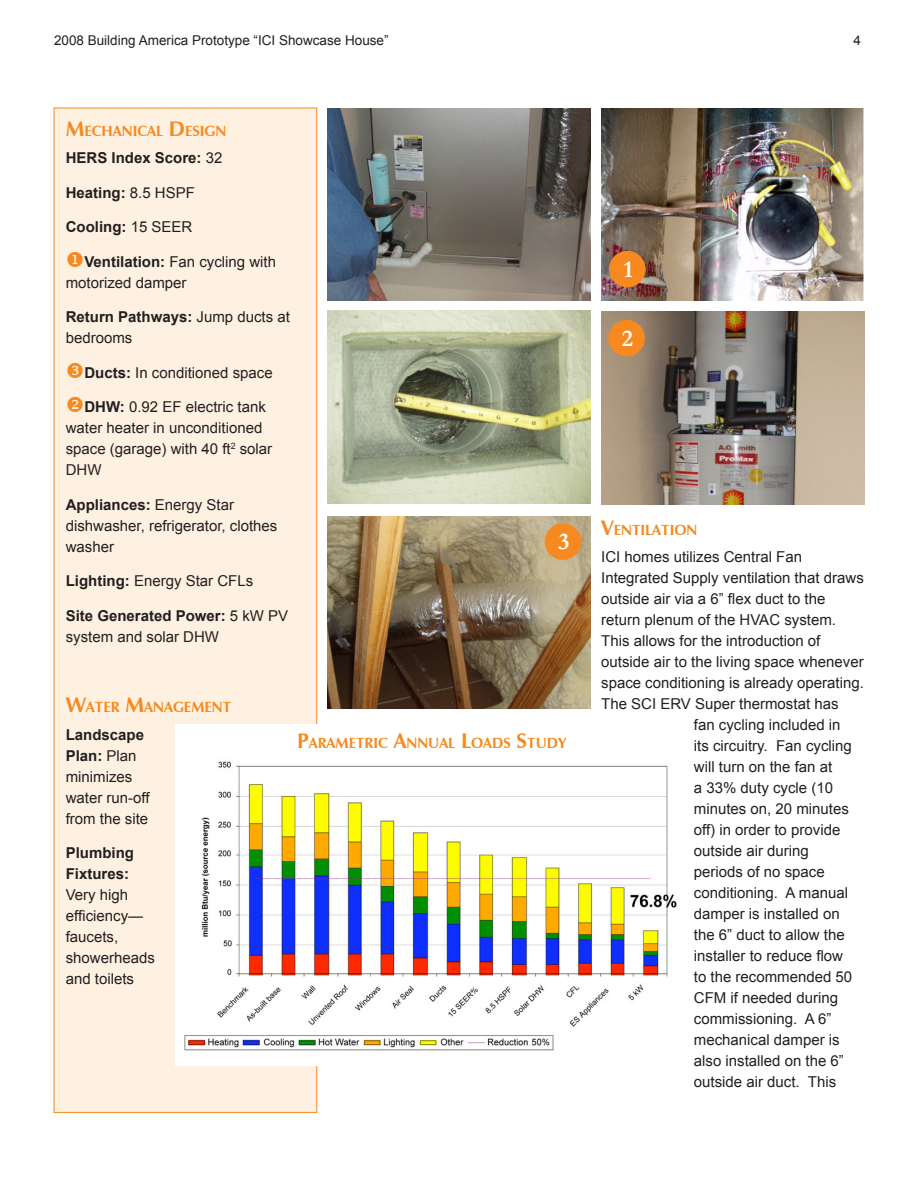
<style>
.page{position:relative;width:918px;height:1188px;background:#fff}
.page>*{position:absolute;margin:0;border:0;box-sizing:border-box;transform-origin:0 0}
.t1{font:700 24px "Garamond";color:#fff}
.t2{font:15px/21px "Arial";color:#231f20}
.t3{font:700 15px "Arial";color:#231f20}
.t4{font:700 14.7px "Zapf Humanist 601 BT";color:#f6891f}
.t5{font:13.5px "Arial";color:#231f20}
.s1{font-size:21px}
.s2{font-weight:400}
.s3{color:#f6891f}
.s4{font-weight:700}
</style>
<div class="page">
<div style="left:54px;top:108px;width:263px;height:1005px;background:#fef1e2;border:1px solid #f6891f"></div>
<div style="left:175px;top:724px;width:512px;height:341px;background:#fff"></div>
<img style="left:327px;top:310px;width:263px;height:193px">
<img style="left:601px;top:312px;width:264px;height:192px">
<img style="left:328px;top:108px;width:262px;height:193px">
<img style="left:601px;top:108px;width:263px;height:193px">
<div style="left:609px;top:251px;width:37px;height:36px;background:#f6891f;border-radius:50%"></div>
<div style="left:608px;top:320px;width:37px;height:37px;background:#f6891f;border-radius:50%"></div>
<img style="left:328px;top:516px;width:263px;height:193px">
<div style="left:545px;top:523px;width:36px;height:37px;background:#f6891f;border-radius:50%"></div>
<img style="left:185px;top:761px;width:492px;height:290px">
<p class="t5" style="left:54px;top:31px;width:336px">2008 Building America Prototype “ICI Showcase House”</p>
<p class="t5" style="left:853px;top:31px;width:9px">4</p>
<p class="t4" style="left:66px;top:122px;width:162px"><span class="s1">M</span>ECHANICAL <span class="s1">D</span>ESIGN</p>
<p class="t3" style="left:66px;top:148px;width:158px">HERS Index Score: <span class="s2">32</span></p>
<p class="t3" style="left:66px;top:183px;width:131px">Heating: <span class="s2">8.5 HSPF</span></p>
<p class="t3" style="left:66px;top:217px;width:128px">Cooling: <span class="s2">15 SEER</span></p>
<p class="t2" style="left:66px;top:251px;width:212px"><span class="s3">◆</span><span class="s4">Ventilation:</span> Fan cycling with motorized damper</p>
<p class="t2" style="left:66px;top:307px;width:226px"><span class="s4">Return Pathways:</span> Jump ducts at bedrooms</p>
<p class="t2" style="left:84px;top:362px;width:190px"><span class="s4">Ducts:</span> In conditioned space</p>
<p class="t2" style="left:66px;top:397px;width:208px"><span class="s3">❖</span><span class="s4">DHW:</span> 0.92 EF electric tank water heater in unconditioned space (garage) with 40 ft<sup>2</sup> solar<br>DHW</p>
<p class="t2" style="left:66px;top:494px;width:213px"><span class="s4">Appliances:</span> Energy Star dishwasher, refrigerator, clothes washer</p>
<p class="t2" style="left:66px;top:571px;width:189px"><span class="s4">Lighting:</span> Energy Star CFLs</p>
<p class="t2" style="left:66px;top:605px;width:224px"><span class="s4">Site Generated Power:</span> 5 kW PV system and solar DHW</p>
<p class="t1" style="left:558px;top:527px;width:13px">3</p>
<p class="t4" style="left:66px;top:698px;width:167px"><span class="s1">W</span>ATER <span class="s1">M</span>ANAGEMENT</p>
<p class="t2" style="left:66px;top:724px;width:85px"><span class="s4">Landscape<br>Plan:</span> Plan minimizes water run-off from the site</p>
<p class="t2" style="left:66px;top:843px;width:91px"><span class="s4">Plumbing<br>Fixtures:<br></span>Very high efficiency— faucets, showerheads and toilets</p>
<p class="t4" style="left:297px;top:734px;width:271px"><span class="s1">P</span>ARAMETRIC <span class="s1">A</span>NNUAL <span class="s1">L</span>OADS <span class="s1">S</span>TUDY</p>
<p class="t1" style="left:623px;top:255px;width:11px">1</p>
<p class="t1" style="left:622px;top:324px;width:13px">2</p>
<p class="t4" style="left:601px;top:520px;width:98px"><span class="s1">V</span>ENTILATION</p>
<p class="t2" style="left:601px;top:547px;width:202px">ICI homes utilizes Central Fan</p>
<p class="t2" style="left:601px;top:568px;width:264px">Integrated Supply ventilation that draws</p>
<p class="t2" style="left:601px;top:589px;width:226px">outside air via a 6” flex duct to the</p>
<p class="t2" style="left:601px;top:610px;width:236px">return plenum of the HVAC system.</p>
<p class="t2" style="left:601px;top:631px;width:221px">This allows for the introduction of</p>
<p class="t2" style="left:601px;top:652px;width:264px">outside air to the living space whenever</p>
<p class="t2" style="left:601px;top:673px;width:264px">space conditioning is already operating.</p>
<p class="t2" style="left:601px;top:694px;width:239px">The SCI ERV Super thermostat has</p>
<p class="t2" style="left:694px;top:715px;width:148px">fan cycling included in</p>
<p class="t2" style="left:694px;top:736px;width:160px">its circuitry. Fan cycling</p>
<p class="t2" style="left:694px;top:757px;width:140px">will turn on the fan at</p>
<p class="t2" style="left:694px;top:778px;width:141px">a 33% duty cycle (10</p>
<p class="t2" style="left:694px;top:799px;width:157px">minutes on, 20 minutes</p>
<p class="t2" style="left:694px;top:820px;width:148px">off) in order to provide</p>
<p class="t2" style="left:694px;top:841px;width:117px">outside air during</p>
<p class="t2" style="left:694px;top:862px;width:132px">periods of no space</p>
<p class="t2" style="left:694px;top:883px;width:156px">conditioning. A manual</p>
<p class="t2" style="left:694px;top:904px;width:147px">damper is installed on</p>
<p class="t2" style="left:694px;top:925px;width:152px">the 6” duct to allow the</p>
<p class="t2" style="left:694px;top:946px;width:151px">installer to reduce flow</p>
<p class="t2" style="left:694px;top:967px;width:160px">to the recommended 50</p>
<p class="t2" style="left:694px;top:988px;width:146px">CFM if needed during</p>
<p class="t2" style="left:694px;top:1009px;width:139px">commissioning. A 6”</p>
<p class="t2" style="left:694px;top:1030px;width:147px">mechanical damper is</p>
<p class="t2" style="left:694px;top:1051px;width:152px">also installed on the 6”</p>
<p class="t2" style="left:694px;top:1072px;width:144px">outside air duct. This</p>
</div>
